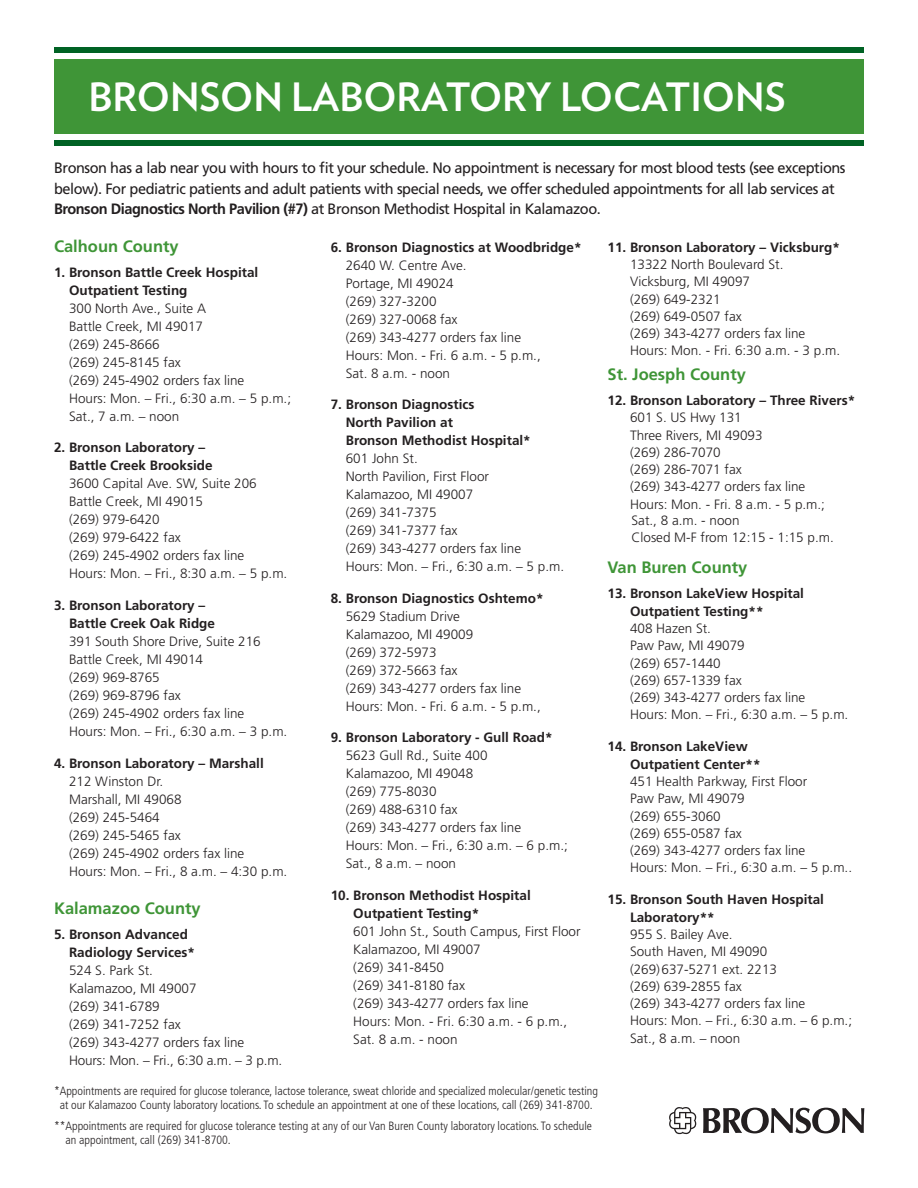
<style>
.page{position:relative;width:918px;height:1188px;background:#fff}
.page>*{position:absolute;margin:0;border:0;box-sizing:border-box;transform-origin:0 0}
.t1{font:700 39px "Verlag";color:#fff}
.t2{font:700 16.5px "Frutiger LT Std";color:#3f9537}
.t3{font:15px/20.2px "Frutiger LT Std";letter-spacing:-.03em;color:#231f20}
.t4{font:300 13.5px/18px "Frutiger LT Std";color:#231f20}
.t5{font:700 13.5px/18px "Frutiger LT Std";color:#231f20}
.t6{font:300 condensed 12px/14.4px "Frutiger LT Std";color:#231f20;text-align:center}
.s1{font-weight:700}
</style>
<div class="page">
<div style="left:54px;top:59px;width:810px;height:74px;background:#3f9537"></div>
<div style="left:54px;top:140px;width:810px;height:5px;background:#006224"></div>
<div style="left:54px;top:48px;width:810px;height:5px;background:#006224"></div>
<svg style="left:669px;top:1107px;width:27px;height:27px"></svg>
<svg style="left:703px;top:1108px;width:161px;height:25px"></svg>
<h1 class="t1" style="left:89px;top:66px;width:699px">BRONSON LABORATORY LOCATIONS</h1>
<p class="t3" style="left:54px;top:158px;width:793px">Bronson has a lab near you with hours to fit your schedule. No appointment is necessary for most blood tests (see exceptions below). For pediatric patients and adult patients with special needs, we offer scheduled appointments for all lab services at<br><span class="s1">Bronson Diagnostics North Pavilion (#7)</span> at Bronson Methodist Hospital in Kalamazoo.</p>
<p class="t2" style="left:54px;top:236px;width:126px">Calhoun County</p>
<p class="t5" style="left:69px;top:263px;width:191px;text-indent:-15px">1. Bronson Battle Creek Hospital<br>Outpatient Testing</p>
<p class="t4" style="left:69px;top:299px;width:224px">300 North Ave., Suite A<br>Battle Creek, MI 49017<br>(269) 245-8666<br>(269) 245-8145 fax<br>(269) 245-4902 orders fax line<br>Hours: Mon. – Fri., 6:30 a.m. – 5 p.m.;<br>Sat., 7 a.m. – noon</p>
<p class="t5" style="left:69px;top:439px;width:145px;text-indent:-15px">2. Bronson Laboratory –<br>Battle Creek Brookside</p>
<p class="t4" style="left:69px;top:475px;width:220px">3600 Capital Ave. SW, Suite 206<br>Battle Creek, MI 49015<br>(269) 979-6420<br>(269) 979-6422 fax<br>(269) 245-4902 orders fax line<br>Hours: Mon. – Fri., 8:30 a.m. – 5 p.m.</p>
<p class="t5" style="left:69px;top:596px;width:148px;text-indent:-15px">3. Bronson Laboratory –<br>Battle Creek Oak Ridge</p>
<p class="t4" style="left:69px;top:632px;width:220px">391 South Shore Drive, Suite 216<br>Battle Creek, MI 49014<br>(269) 969-8765<br>(269) 969-8796 fax<br>(269) 245-4902 orders fax line<br>Hours: Mon. – Fri., 6:30 a.m. – 3 p.m.</p>
<p class="t5" style="left:54px;top:754px;width:211px">4. Bronson Laboratory – Marshall</p>
<p class="t4" style="left:69px;top:772px;width:220px">212 Winston Dr.<br>Marshall, MI 49068<br>(269) 245-5464<br>(269) 245-5465 fax<br>(269) 245-4902 orders fax line<br>Hours: Mon. – Fri., 8 a.m. – 4:30 p.m.</p>
<p class="t2" style="left:54px;top:899px;width:148px">Kalamazoo County</p>
<p class="t5" style="left:69px;top:925px;width:128px;text-indent:-15px">5. Bronson Advanced<br>Radiology Services*</p>
<p class="t4" style="left:69px;top:962px;width:215px">524 S. Park St.<br>Kalamazoo, MI 49007<br>(269) 341-6789<br>(269) 341-7252 fax<br>(269) 343-4277 orders fax line<br>Hours: Mon. – Fri., 6:30 a.m. – 3 p.m.</p>
<p class="t5" style="left:608px;top:238px;width:234px">11. Bronson Laboratory – Vicksburg*</p>
<p class="t4" style="left:630px;top:256px;width:212px;line-height:17.2px">13322 North Boulevard St.<br>Vicksburg, MI 49097<br>(269) 649-2321<br>(269) 649-0507 fax<br>(269) 343-4277 orders fax line<br>Hours: Mon. - Fri. 6:30 a.m. - 3 p.m.</p>
<p class="t2" style="left:608px;top:365px;width:140px">St. Joesph County</p>
<p class="t5" style="left:608px;top:391px;width:249px">12. Bronson Laboratory – Three Rivers*</p>
<p class="t4" style="left:630px;top:409px;width:205px;line-height:17.1px">601 S. US Hwy 131<br>Three Rivers, MI 49093<br>(269) 286-7070<br>(269) 286-7071 fax<br>(269) 343-4277 orders fax line<br>Hours: Mon. - Fri. 8 a.m. - 5 p.m.;<br>Sat., 8 a.m. - noon<br>Closed M-F from 12:15 - 1:15 p.m.</p>
<p class="t2" style="left:608px;top:557px;width:141px">Van Buren County</p>
<p class="t5" style="left:630px;top:584px;width:175px;text-indent:-23px">13. Bronson LakeView Hospital<br>Outpatient Testing**</p>
<p class="t4" style="left:630px;top:620px;width:220px;line-height:17.2px">408 Hazen St.<br>Paw Paw, MI 49079<br>(269) 657-1440<br>(269) 657-1339 fax<br>(269) 343-4277 orders fax line<br>Hours: Mon. – Fri., 6:30 a.m. – 5 p.m.</p>
<p class="t5" style="left:630px;top:737px;width:132px;text-indent:-23px">14. Bronson LakeView<br>Outpatient Center**</p>
<p class="t4" style="left:630px;top:773px;width:224px;line-height:17.2px">451 Health Parkway, First Floor<br>Paw Paw, MI 49079<br>(269) 655-3060<br>(269) 655-0587 fax<br>(269) 343-4277 orders fax line<br>Hours: Mon. – Fri., 6:30 a.m. – 5 p.m..</p>
<p class="t5" style="left:630px;top:890px;width:196px;text-indent:-23px">15. Bronson South Haven Hospital<br>Laboratory**</p>
<p class="t4" style="left:630px;top:926px;width:224px;line-height:17.2px">955 S. Bailey Ave.<br>South Haven, MI 49090 (269)637-5271 ext. 2213<br>(269) 639-2855 fax<br>(269) 343-4277 orders fax line<br>Hours: Mon. – Fri., 6:30 a.m. – 6 p.m.;<br>Sat., 8 a.m. – noon</p>
<p class="t5" style="left:331px;top:238px;width:252px">6. Bronson Diagnostics at Woodbridge*</p>
<p class="t4" style="left:346px;top:257px;width:197px">2640 W. Centre Ave.<br>Portage, MI 49024<br>(269) 327-3200<br>(269) 327-0068 fax<br>(269) 343-4277 orders fax line<br>Hours: Mon. - Fri. 6 a.m. - 5 p.m.,<br>Sat. 8 a.m. - noon</p>
<p class="t5" style="left:346px;top:396px;width:187px;text-indent:-15px">7. Bronson Diagnostics<br>North Pavilion at<br>Bronson Methodist Hospital*</p>
<p class="t4" style="left:346px;top:450px;width:220px">601 John St.<br>North Pavilion, First Floor<br>Kalamazoo, MI 49007<br>(269) 341-7375<br>(269) 341-7377 fax<br>(269) 343-4277 orders fax line<br>Hours: Mon. – Fri., 6:30 a.m. – 5 p.m.</p>
<p class="t5" style="left:331px;top:589px;width:214px">8. Bronson Diagnostics Oshtemo*</p>
<p class="t4" style="left:346px;top:607px;width:197px">5629 Stadium Drive<br>Kalamazoo, MI 49009<br>(269) 372-5973<br>(269) 372-5663 fax<br>(269) 343-4277 orders fax line<br>Hours: Mon. - Fri. 6 a.m. - 5 p.m.,</p>
<p class="t5" style="left:331px;top:729px;width:223px">9. Bronson Laboratory - Gull Road*</p>
<p class="t4" style="left:346px;top:747px;width:224px">5623 Gull Rd., Suite 400<br>Kalamazoo, MI 49048<br>(269) 775-8030<br>(269) 488-6310 fax<br>(269) 343-4277 orders fax line<br>Hours: Mon. – Fri., 6:30 a.m. – 6 p.m.;<br>Sat., 8 a.m. – noon</p>
<p class="t5" style="left:353px;top:886px;width:179px;text-indent:-23px">10. Bronson Methodist Hospital<br>Outpatient Testing*</p>
<p class="t4" style="left:353px;top:922px;width:229px">601 John St., South Campus, First Floor<br>Kalamazoo, MI 49007<br>(269) 341-8450<br>(269) 341-8180 fax<br>(269) 343-4277 orders fax line<br>Hours: Mon. - Fri. 6:30 a.m. - 6 p.m.,<br>Sat. 8 a.m. - noon</p>
<p class="t6" style="left:54px;top:1083px;width:546px">*Appointments are required for glucose tolerance, lactose tolerance, sweat chloride and specialized molecular/genetic testing at our Kalamazoo County laboratory locations. To schedule an appointment at one of these locations, call (269) 341-8700.</p>
<p class="t6" style="left:66px;top:1119px;width:528px;text-align:left;text-indent:-12px">**Appointments are required for glucose tolerance testing at any of our Van Buren County laboratory locations. To schedule an appointment, call (269) 341-8700.</p>
</div>
